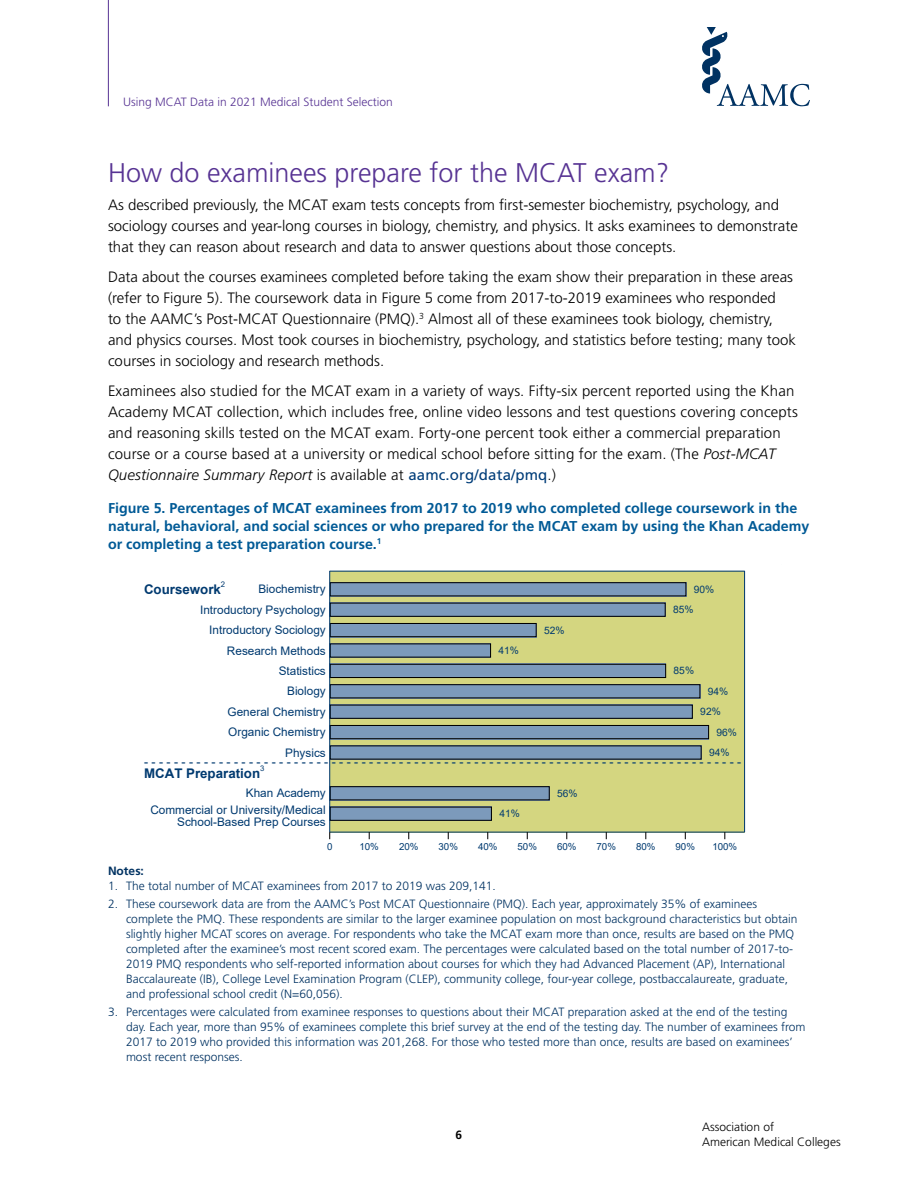
<style>
.page{position:relative;width:918px;height:1188px;background:#fff}
.page>*{position:absolute;margin:0;border:0;box-sizing:border-box;transform-origin:0 0}
.t1{font:300 27px "Frutiger";color:#573393}
.t2{font:300 15px/21px "Frutiger";color:#000}
.t3{font:700 14.25px/18px "Frutiger";color:#005a96}
.t4{font:700 13.35px "Arial";color:#003a70}
.t5{font:12.3px "Arial";color:#003a70}
.t6{font:300 12px/15px "Frutiger";color:#003262}
.t7{font:300 12px "Frutiger";color:#573393}
.t8{font:300 12px/14.4px "Frutiger";color:#000}
.t9{font:700 12px "Frutiger";color:#003262}
.t10{font:700 12px "Frutiger";color:#000}
.t11{font:11.85px/20.4px "Arial";color:#003a70;text-align:right}
.t12{font:10.2px "Arial";color:#003a70}
.t13{font:9.75px "Arial";color:#003a70}
.t14{font:7.8px "Arial";color:#003a70}
.s1{font-style:italic}
.s2{font-weight:400;color:#003d79}
</style>
<div class="page">
<svg style="left:702px;top:27px;width:108px;height:79px"></svg>
<hr style="left:108px;top:0;width:1px;height:106px;background:#573393">
<div style="left:330px;top:571px;width:415px;height:261px;background:#d4d680"></div>
<hr style="left:744px;top:571px;width:1px;height:261px;background:#003a70">
<hr style="left:330px;top:571px;width:415px;height:1px;background:#003a70">
<div style="left:330px;top:582px;width:356px;height:14px;background:#7c9abb"></div>
<div style="left:330px;top:582px;width:356px;height:14px;border:1px solid #000"></div>
<div style="left:330px;top:603px;width:336px;height:14px;background:#7c9abb"></div>
<div style="left:330px;top:603px;width:336px;height:14px;border:1px solid #000"></div>
<div style="left:330px;top:623px;width:207px;height:14px;background:#7c9abb"></div>
<div style="left:330px;top:623px;width:207px;height:14px;border:1px solid #000"></div>
<svg style="left:330px;top:643px;width:161px;height:15px;fill:#7c9abb"></svg>
<div style="left:330px;top:664px;width:336px;height:14px;background:#7c9abb"></div>
<div style="left:330px;top:664px;width:336px;height:14px;border:1px solid #000"></div>
<div style="left:330px;top:684px;width:370px;height:14px;background:#7c9abb"></div>
<div style="left:330px;top:684px;width:370px;height:14px;border:1px solid #000"></div>
<div style="left:330px;top:705px;width:363px;height:14px;background:#7c9abb"></div>
<div style="left:330px;top:705px;width:363px;height:14px;border:1px solid #000"></div>
<div style="left:330px;top:725px;width:379px;height:14px;background:#7c9abb"></div>
<div style="left:330px;top:725px;width:379px;height:14px;border:1px solid #000"></div>
<svg style="left:330px;top:745px;width:372px;height:15px;fill:#7c9abb"></svg>
<div style="left:330px;top:786px;width:220px;height:14px;background:#7c9abb"></div>
<div style="left:330px;top:786px;width:220px;height:14px;border:1px solid #000"></div>
<div style="left:330px;top:807px;width:162px;height:14px;background:#7c9abb"></div>
<div style="left:330px;top:807px;width:162px;height:14px;border:1px solid #000"></div>
<hr style="left:329px;top:571px;width:1px;height:261px;background:#003a70">
<hr style="left:330px;top:832px;width:415px;height:1px;background:#003a70">
<p class="t7" style="left:123px;top:95px;width:271px">Using MCAT Data in 2021 Medical Student Selection</p>
<h1 class="t1" style="left:108px;top:158px;width:563px">How do examinees prepare for the MCAT exam?</h1>
<p class="t2" style="left:108px;top:195px;width:691px">As described previously, the MCAT exam tests concepts from first-semester biochemistry, psychology, and sociology courses and year-long courses in biology, chemistry, and physics. It asks examinees to demonstrate that they can reason about research and data to answer questions about those concepts.</p>
<p class="t2" style="left:108px;top:267px;width:689px">Data about the courses examinees completed before taking the exam show their preparation in these areas (refer to Figure 5). The coursework data in Figure 5 come from 2017-to-2019 examinees who responded<br>to the AAMC’s Post-MCAT Questionnaire (PMQ).<sup>3</sup> Almost all of these examinees took biology, chemistry, and physics courses. Most took courses in biochemistry, psychology, and statistics before testing; many took courses in sociology and research methods.</p>
<p class="t2" style="left:108px;top:381px;width:691px">Examinees also studied for the MCAT exam in a variety of ways. Fifty-six percent reported using the Khan Academy MCAT collection, which includes free, online video lessons and test questions covering concepts and reasoning skills tested on the MCAT exam. Forty-one percent took either a commercial preparation course or a course based at a university or medical school before sitting for the exam. (The <span class="s1">Post-MCAT Questionnaire Summary Report</span> is available at <span class="s2">aamc.org/data/pmq</span>.)</p>
<p class="t3" style="left:108px;top:499px;width:703px">Figure 5. Percentages of MCAT examinees from 2017 to 2019 who completed college coursework in the natural, behavioral, and social sciences or who prepared for the MCAT exam by using the Khan Academy or completing a test preparation course.<sup>1</sup></p>
<p class="t12" style="left:694px;top:582px;width:22px">90%</p>
<p class="t12" style="left:673px;top:603px;width:22px">85%</p>
<p class="t12" style="left:544px;top:623px;width:22px">52%</p>
<p class="t12" style="left:499px;top:643px;width:22px">41%</p>
<p class="t12" style="left:674px;top:664px;width:22px">85%</p>
<p class="t12" style="left:708px;top:684px;width:22px">94%</p>
<p class="t12" style="left:700px;top:705px;width:22px">92%</p>
<p class="t12" style="left:717px;top:725px;width:22px">96%</p>
<p class="t12" style="left:709px;top:745px;width:22px">94%</p>
<p class="t12" style="left:557px;top:786px;width:22px">56%</p>
<p class="t12" style="left:499px;top:807px;width:22px">41%</p>
<p class="t14" style="left:221px;top:579px;width:6px">2</p>
<p class="t4" style="left:144px;top:580px;width:78px">Coursework</p>
<p class="t11" style="left:200px;top:579px;width:127px">Biochemistry<br>Introductory Psychology<br>Introductory Sociology<br>Research Methods<br>Statistics<br>Biology<br>General Chemistry<br>Organic Chemistry<br>Physics</p>
<p class="t11" style="left:150px;top:785px;width:177px;line-height:16.4px">Khan Academy<br>Commercial or University/Medical</p>
<p class="t11" style="left:177px;top:812px;width:150px">School-Based Prep Courses</p>
<p class="t5" style="left:144px;top:753px;width:599px">- - - - - - - - - - - - - - - - - - - - - - - - - - - - - - - - - - - - - - - - - - - - - - - - - - - - - - - - - - - - - - - - - - - - - - - - - - - - - - - -</p>
<p class="t4" style="left:144px;top:763px;width:118px">MCAT Preparation</p>
<p class="t14" style="left:260px;top:763px;width:6px">3</p>
<p class="t13" style="left:327px;top:839px;width:7px">0</p>
<p class="t13" style="left:359px;top:839px;width:21px">10%</p>
<p class="t13" style="left:399px;top:839px;width:21px">20%</p>
<p class="t13" style="left:439px;top:839px;width:21px">30%</p>
<p class="t13" style="left:478px;top:839px;width:21px">40%</p>
<p class="t13" style="left:518px;top:839px;width:21px">50%</p>
<p class="t13" style="left:557px;top:839px;width:21px">60%</p>
<p class="t13" style="left:597px;top:839px;width:21px">70%</p>
<p class="t13" style="left:636px;top:839px;width:21px">80%</p>
<p class="t13" style="left:676px;top:839px;width:21px">90%</p>
<p class="t13" style="left:712px;top:839px;width:26px">100%</p>
<p class="t9" style="left:108px;top:864px;width:37px">Notes:</p>
<p class="t6" style="left:108px;top:879px;width:389px">1. The total number of MCAT examinees from 2017 to 2019 was 209,141.</p>
<p class="t6" style="left:126px;top:897px;width:673px;text-indent:-18px">2. These coursework data are from the AAMC’s Post MCAT Questionnaire (PMQ). Each year, approximately 35% of examinees complete the PMQ. These respondents are similar to the larger examinee population on most background characteristics but obtain slightly higher MCAT scores on average. For respondents who take the MCAT exam more than once, results are based on the PMQ completed after the examinee’s most recent scored exam. The percentages were calculated based on the total number of 2017-to-2019 PMQ respondents who self-reported information about courses for which they had Advanced Placement (AP), International Baccalaureate (IB), College Level Examination Program (CLEP), community college, four-year college, postbaccalaureate, graduate, and professional school credit (N=60,056).</p>
<p class="t6" style="left:126px;top:1005px;width:681px;text-indent:-18px">3. Percentages were calculated from examinee responses to questions about their MCAT preparation asked at the end of the testing day. Each year, more than 95% of examinees complete this brief survey at the end of the testing day. The number of examinees from 2017 to 2019 who provided this information was 201,268. For those who tested more than once, results are based on examinees’ most recent responses.</p>
<p class="t10" style="left:456px;top:1127px;width:8px">6</p>
<p class="t8" style="left:702px;top:1120px;width:140px">Association of<br>American Medical Colleges</p>
</div>
